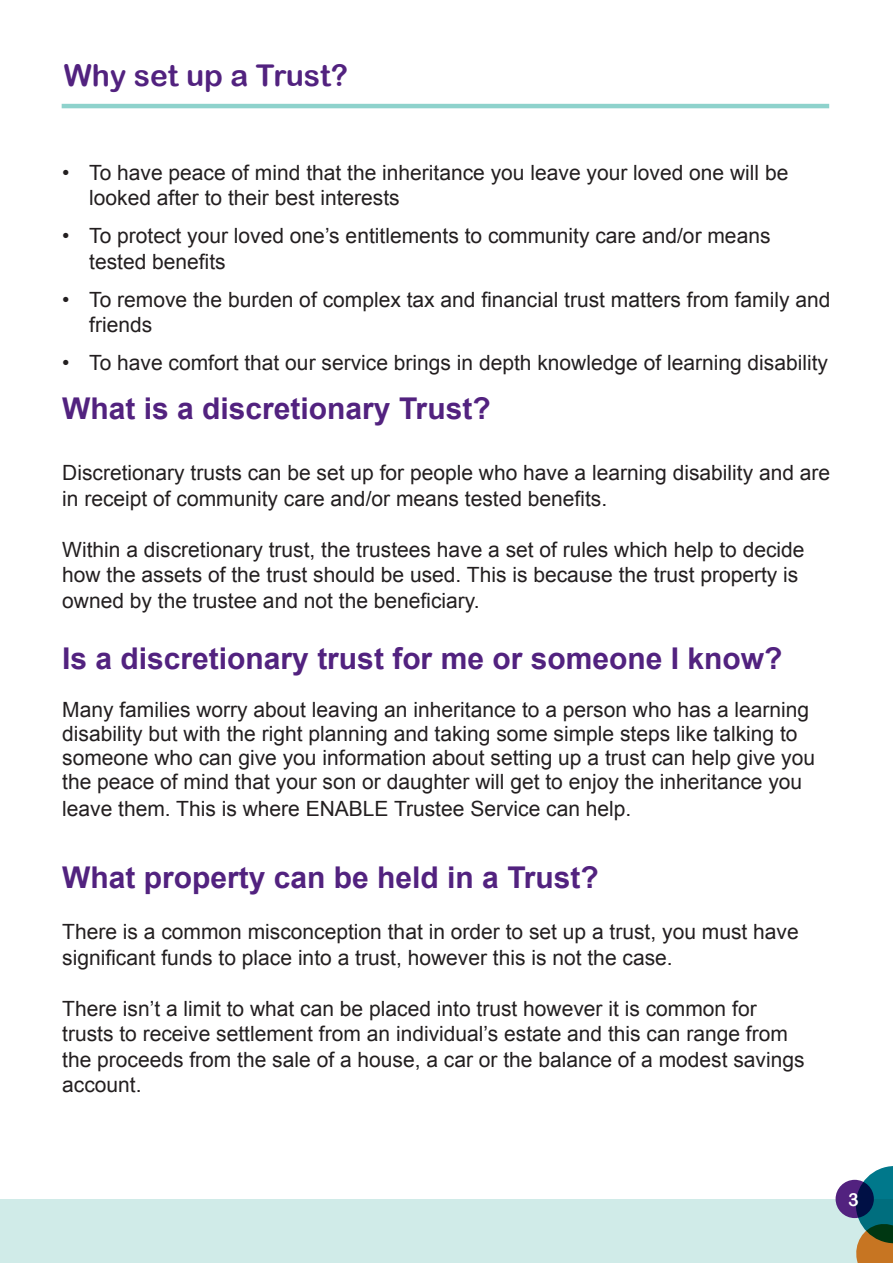
<style>
.page{position:relative;width:893px;height:1263px;background:#fff}
.page>*{position:absolute;margin:0;border:0;box-sizing:border-box;transform-origin:0 0}
.t1{font:700 30px "Arial";color:#52227f}
.t2{font:30px "Arial Rounded MT Bold";color:#52227f}
.t3{font:21px/25.5px "Arial";color:#231f20}
.PStyle3_Bold_Black{font:18px "Arial Rounded MT Bold";color:#fff}
</style>
<div class="page">
<div style="left:0;top:1199px;width:893px;height:64px;background:#d0ebe8"></div>
<div style="left:836px;top:1180px;width:38px;height:38px;background:#52227f;border-radius:50%"></div>
<svg style="left:853px;top:1166px;width:40px;height:97px"></svg>
<hr style="left:62px;top:104px;width:767px;height:4px;background:#8ed2cc">
<p class="t2" style="left:64px;top:57px;width:286px">Why set up a Trust?</p>
<p class="t3" style="left:89px;top:160px;width:701px;text-indent:-27px">• To have peace of mind that the inheritance you leave your loved one will be looked after to their best interests</p>
<p class="t3" style="left:89px;top:224px;width:683px;text-indent:-27px">• To protect your loved one’s entitlements to community care and/or means tested benefits</p>
<p class="t3" style="left:89px;top:287px;width:743px;text-indent:-27px">• To remove the burden of complex tax and financial trust matters from family and friends</p>
<p class="t3" style="left:62px;top:350px;width:767px">• To have comfort that our service brings in depth knowledge of learning disability</p>
<p class="t1" style="left:62px;top:388px;width:430px">What is a discretionary Trust?</p>
<p class="t3" style="left:62px;top:460px;width:770px">Discretionary trusts can be set up for people who have a learning disability and are in receipt of community care and/or means tested benefits.</p>
<p class="t3" style="left:62px;top:537px;width:744px">Within a discretionary trust, the trustees have a set of rules which help to decide how the assets of the trust should be used. This is because the trust property is owned by the trustee and not the beneficiary.</p>
<p class="t1" style="left:62px;top:638px;width:722px">Is a discretionary trust for me or someone I know?</p>
<p class="t3" style="left:62px;top:698px;width:754px;line-height:24px">Many families worry about leaving an inheritance to a person who has a learning disability but with the right planning and taking some simple steps like talking to someone who can give you information about setting up a trust can help give you the peace of mind that your son or daughter will get to enjoy the inheritance you</p>
<p class="t3" style="left:62px;top:796px;width:571px">leave them. This is where ENABLE Trustee Service can help.</p>
<p class="t1" style="left:62px;top:857px;width:538px">What property can be held in a Trust?</p>
<p class="t3" style="left:62px;top:919px;width:738px">There is a common misconception that in order to set up a trust, you must have significant funds to place into a trust, however this is not the case.</p>
<p class="t3" style="left:62px;top:996px;width:744px">There isn’t a limit to what can be placed into trust however it is common for trusts to receive settlement from an individual’s estate and this can range from the proceeds from the sale of a house, a car or the balance of a modest savings account.</p>
<p class="PStyle3_Bold_Black" style="left:848px;top:1188px;width:12px">3</p>
</div>
